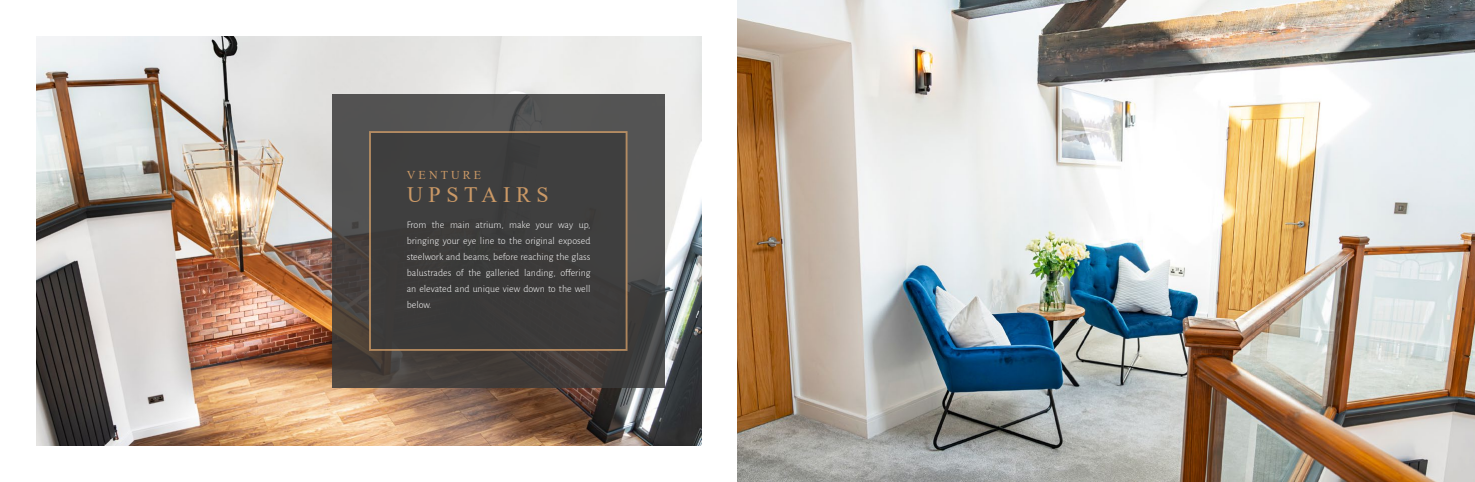
<style>
.page{position:relative;width:1475px;height:482px;background:#fff}
.page>*{position:absolute;margin:0;border:0;box-sizing:border-box;transform-origin:0 0}
.t1{font:22px "Times New Roman";letter-spacing:.255em;color:#cb9966}
.t2{font:12px "Times New Roman";letter-spacing:.255em;color:#cb9966}
.t3{font:300 10px/16px "Alegreya Sans";color:#fff;text-align:justify}
</style>
<div class="page">
<img style="left:737px;top:0;width:737px;height:482px">
<img style="left:36px;top:36px;width:665px;height:410px">
<svg style="left:332px;top:94px;width:332px;height:294px;background:#4c4947"></svg>
<div style="left:369px;top:131px;width:258px;height:220px;background:#3a3a3a;border:2px solid #cb9966"></div>
<p class="t2" style="left:407px;top:167px;width:76px">VENTURE</p>
<h1 class="t1" style="left:407px;top:179px;width:143px">UPSTAIRS</h1>
<p class="t3" style="left:406px;top:217px;width:185px">From the main atrium, make your way up, bringing your eye line to the original exposed steelwork and beams, before reaching the glass balustrades of the galleried landing, offering an elevated and unique view down to the well below.</p>
</div>
